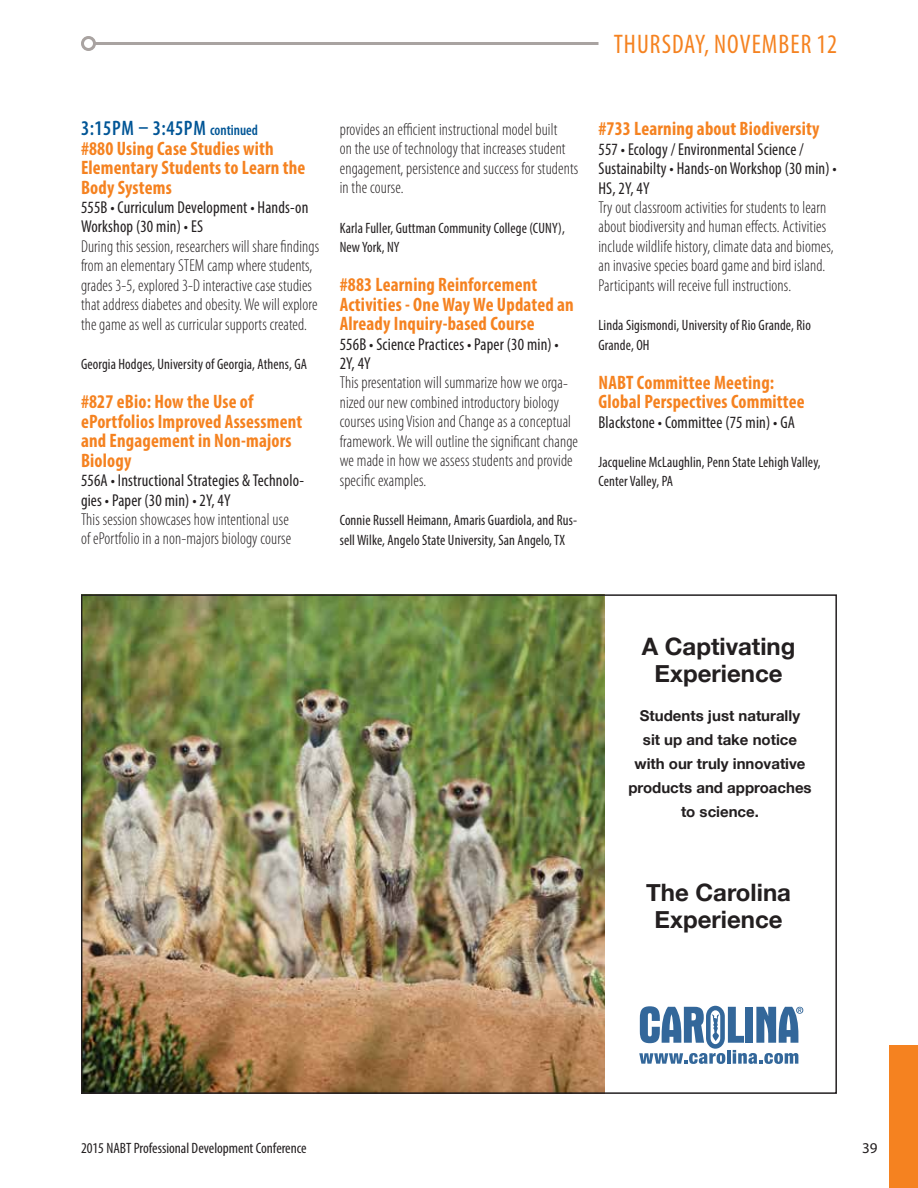
<style>
.page{position:relative;width:918px;height:1188px;background:#fff}
.page>*{position:absolute;margin:0;border:0;box-sizing:border-box;transform-origin:0 0}
.t1{font:condensed 27px "Myriad Pro";letter-spacing:.04em;color:#f58220;scale:.96 1}
.t2{font:700 24px/27px "Helvetica Neue";color:#231f20;text-align:center}
.t3{font:600 condensed 21px "Myriad Pro";letter-spacing:.03em;color:#005596;scale:.96 1}
.t4{font:700 condensed 19.5px/19.5px "Myriad Pro";letter-spacing:.01em;color:#f58220;scale:.96 1}
.t5{font:300 condensed 17.25px/19.5px "Myriad Pro";letter-spacing:.01em;color:#231f20;scale:.96 1}
.t6{font:condensed 17.25px/19.5px "Myriad Pro";letter-spacing:.01em;color:#231f20;scale:.96 1}
.t7{font:condensed 15px/19.5px "Myriad Pro";letter-spacing:.01em;color:#231f20;scale:.96 1}
.t8{font:700 15px/24px "Helvetica Neue";color:#231f20;text-align:center}
.t9{font:condensed 15px "Myriad Pro";letter-spacing:.01em;color:#231f20}
.t10{font:15px "Myriad Pro";color:#231f20}
.s1{font-size:15px}
</style>
<div class="page">
<div style="left:889px;top:1045px;width:29px;height:143px;background:#f58220"></div>
<hr style="left:94px;top:42px;width:504px;height:3px;background:#a9a3a1">
<div style="left:81px;top:36px;width:15px;height:15px;border:3px solid #a9a3a1;border-radius:50%"></div>
<img style="left:84px;top:598px;width:521px;height:493px">
<svg style="left:640px;top:1006px;width:163px;height:58px"></svg>
<h1 class="t1" style="left:614px;top:28px;width:234px">THURSDAY, NOVEMBER 12</h1>
<p class="t3" style="left:81px;top:115px;width:186px">3:15PM – 3:45PM <span class="s1">continued</span></p>
<p class="t4" style="left:81px;top:138px;width:235px">#880 Using Case Studies with<br>Elementary Students to Learn the<br>Body Systems</p>
<p class="t6" style="left:81px;top:197px;width:238px">555B • Curriculum Development • Hands-on<br>Workshop (30 min) • ES</p>
<p class="t5" style="left:81px;top:236px;width:250px">During this session, researchers will share findings from an elementary STEM camp where students, grades 3-5, explored 3-D interactive case studies that address diabetes and obesity. We will explore the game as well as curricular supports created.</p>
<p class="t7" style="left:81px;top:354px;width:237px">Georgia Hodges, University of Georgia, Athens, GA</p>
<p class="t4" style="left:81px;top:391px;width:232px">#827 eBio: How the Use of ePortfolios Improved Assessment and Engagement in Non-majors<br>Biology</p>
<p class="t6" style="left:81px;top:470px;width:234px">556A • Instructional Strategies &amp; Technolo&shy;gies • Paper (30 min) • 2Y, 4Y</p>
<p class="t5" style="left:81px;top:509px;width:221px">This session showcases how intentional use of ePortfolio in a non-majors biology course</p>
<p class="t5" style="left:340px;top:119px;width:250px">provides an efficient instructional model built<br>on the use of technology that increases student engagement, persistence and success for students in the course.</p>
<p class="t7" style="left:340px;top:218px;width:236px">Karla Fuller, Guttman Community College (CUNY),<br>New York, NY</p>
<p class="t4" style="left:340px;top:274px;width:245px">#883 Learning Reinforcement<br>Activities - One Way We Updated an<br>Already Inquiry-based Course</p>
<p class="t6" style="left:340px;top:334px;width:230px">556B • Science Practices • Paper (30 min) •<br>2Y, 4Y</p>
<p class="t5" style="left:340px;top:373px;width:250px">This presentation will summarize how we orga&shy;nized our new combined introductory biology courses using Vision and Change as a conceptual framework. We will outline the significant change we made in how we assess students and provide specific examples.</p>
<p class="t7" style="left:340px;top:510px;width:249px">Connie Russell Heimann, Amaris Guardiola, and Rus&shy;sell Wilke, Angelo State University, San Angelo, TX</p>
<p class="t4" style="left:598px;top:118px;width:232px">#733 Learning about Biodiversity</p>
<p class="t6" style="left:598px;top:139px;width:250px">557 • Ecology / Environmental Science /<br>Sustainabilty • Hands-on Workshop (30 min) •<br>HS, 2Y, 4Y</p>
<p class="t5" style="left:598px;top:197px;width:246px">Try out classroom activities for students to learn about biodiversity and human effects. Activities include wildlife history, climate data and biomes, an invasive species board game and bird island.<br>Participants will receive full instructions.</p>
<p class="t7" style="left:598px;top:315px;width:223px">Linda Sigismondi, University of Rio Grande, Rio<br>Grande, OH</p>
<p class="t4" style="left:598px;top:372px;width:216px">NABT Committee Meeting:<br>Global Perspectives Committee</p>
<p class="t6" style="left:598px;top:412px;width:206px">Blackstone • Committee (75 min) • GA</p>
<p class="t7" style="left:598px;top:452px;width:233px">Jacqueline McLaughlin, Penn State Lehigh Valley,<br>Center Valley, PA</p>
<h2 class="t2" style="left:642px;top:634px;width:155px">A Captivating<br>Experience</h2>
<p class="t8" style="left:628px;top:704px;width:185px">Students just naturally<br>sit up and take notice with our truly innovative products and approaches to science.</p>
<h2 class="t2" style="left:646px;top:880px;width:146px">The Carolina<br>Experience</h2>
<p class="t9" style="left:81px;top:1139px;width:227px">2015 NABT Professional Development Conference</p>
<p class="t10" style="left:862px;top:1139px;width:17px">39</p>
</div>
